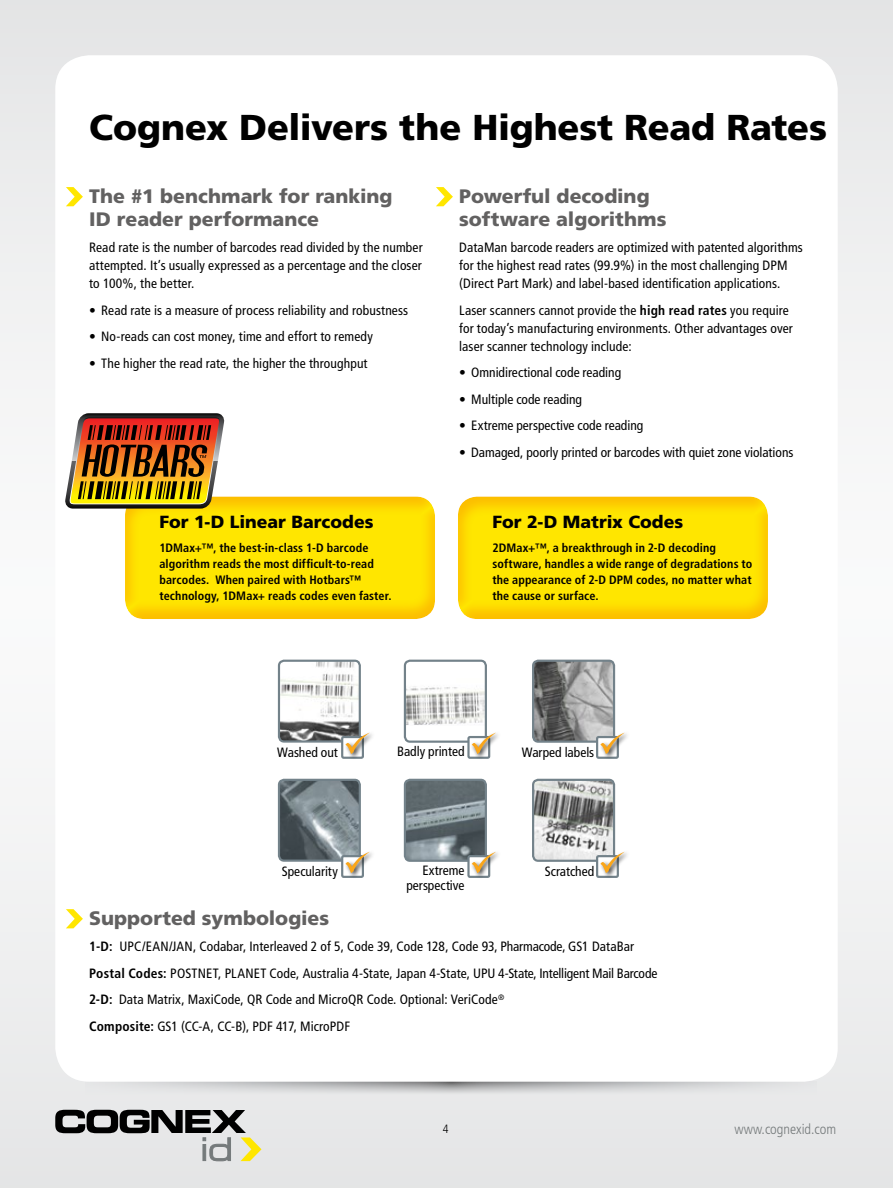
<style>
.page{position:relative;width:893px;height:1188px;background:#fff}
.page>*{position:absolute;margin:0;border:0;box-sizing:border-box;transform-origin:0 0}
.t1{font:900 36px "Frutiger LT Std";letter-spacing:-.005em;color:#000}
.t2{font:900 19.5px/22.5px "Frutiger LT Std";color:#626161}
.t3{font:900 17.55px "Frutiger LT Std";color:#000}
.t4{font:300 condensed 14.25px "Frutiger LT Std";color:#757a7b}
.t5{font:condensed 13.5px/18px "Frutiger LT Std";letter-spacing:.005em;color:#000}
.t6{font:700 condensed 12.15px/16.2px "Frutiger LT Std";letter-spacing:.005em;color:#000}
.t7{font:300 condensed 12px "Frutiger LT Std";color:#000}
.s1{font-weight:700}
</style>
<div class="page">
<div style="left:0;top:0;width:893px;height:1188px;background:linear-gradient(to bottom,#f0f0f1,#f1f1f2)"></div>
<svg style="left:85px;top:1082px;width:732px;height:21px;background:#dadadb"></svg>
<div style="left:55px;top:55px;width:783px;height:1027px;background:#fff;border-radius:34px"></div>
<svg style="left:55px;top:1110px;width:206px;height:52px;background:#a7a7a3"></svg>
<svg style="left:66px;top:187px;width:17px;height:19px"></svg>
<svg style="left:436px;top:187px;width:17px;height:19px"></svg>
<svg style="left:66px;top:909px;width:17px;height:19px"></svg>
<div style="left:124px;top:495px;width:313px;height:124px;background:#faa61a;opacity:.5"></div>
<div style="left:457px;top:495px;width:313px;height:124px;background:#faa61a;opacity:.5"></div>
<svg style="left:65px;top:413px;width:160px;height:96px;background:#9d662e"></svg>
<img style="left:533px;top:661px;width:81px;height:79px">
<div style="left:532px;top:660px;width:83px;height:83px;border:2px solid #73828a;border-radius:5px"></div>
<img style="left:405px;top:661px;width:81px;height:64px">
<div style="left:404px;top:660px;width:83px;height:83px;border:2px solid #73828a;border-radius:5px"></div>
<img style="left:279px;top:661px;width:81px;height:79px">
<div style="left:278px;top:660px;width:83px;height:83px;border:2px solid #73828a;border-radius:5px"></div>
<div style="left:341px;top:736px;width:23px;height:23px;border:2px solid #73828a;border-radius:2px"></div>
<div style="left:343px;top:731px;width:33px;height:29px;background:#000;opacity:.75"></div>
<svg style="left:345px;top:733px;width:25px;height:21px"></svg>
<div style="left:467px;top:736px;width:23px;height:23px;border:2px solid #73828a;border-radius:2px"></div>
<div style="left:470px;top:731px;width:32px;height:29px;background:#000;opacity:.75"></div>
<svg style="left:472px;top:733px;width:24px;height:21px"></svg>
<div style="left:596px;top:736px;width:23px;height:23px;border:2px solid #73828a;border-radius:2px"></div>
<div style="left:598px;top:731px;width:33px;height:29px;background:#000;opacity:.75"></div>
<svg style="left:600px;top:733px;width:25px;height:21px"></svg>
<img style="left:533px;top:780px;width:81px;height:79px">
<div style="left:532px;top:779px;width:83px;height:83px;border:2px solid #73828a;border-radius:5px"></div>
<img style="left:405px;top:780px;width:81px;height:81px">
<div style="left:404px;top:779px;width:83px;height:83px;border:2px solid #73828a;border-radius:5px"></div>
<img style="left:279px;top:780px;width:81px;height:79px">
<div style="left:278px;top:779px;width:83px;height:83px;border:2px solid #73828a;border-radius:5px"></div>
<div style="left:341px;top:855px;width:23px;height:23px;border:2px solid #73828a;border-radius:2px"></div>
<div style="left:343px;top:850px;width:33px;height:30px;background:#000;opacity:.75"></div>
<svg style="left:345px;top:852px;width:25px;height:21px"></svg>
<div style="left:467px;top:855px;width:23px;height:23px;border:2px solid #73828a;border-radius:2px"></div>
<div style="left:470px;top:850px;width:32px;height:30px;background:#000;opacity:.75"></div>
<svg style="left:472px;top:852px;width:24px;height:21px"></svg>
<div style="left:596px;top:855px;width:23px;height:23px;border:2px solid #73828a;border-radius:2px"></div>
<div style="left:598px;top:850px;width:33px;height:30px;background:#000;opacity:.75"></div>
<svg style="left:600px;top:852px;width:25px;height:21px"></svg>
<h1 class="t1" style="left:89px;top:106px;width:739px">Cognex Delivers the Highest Read Rates</h1>
<h2 class="t2" style="left:89px;top:185px;width:305px">The #1 benchmark for ranking<br>ID reader performance</h2>
<p class="t5" style="left:89px;top:239px;width:335px;text-align:justify">Read rate is the number of barcodes read divided by the number attempted. It’s usually expressed as a percentage and the closer to 100%, the better.</p>
<p class="t5" style="left:89px;top:301px;width:320px">• Read rate is a measure of process reliability and robustness</p>
<p class="t5" style="left:89px;top:328px;width:285px">• No-reads can cost money, time and effort to remedy</p>
<p class="t5" style="left:89px;top:354px;width:280px">• The higher the read rate, the higher the throughput</p>
<p class="t3" style="left:159px;top:511px;width:216px">For 1-D Linear Barcodes</p>
<p class="t6" style="left:159px;top:539px;width:234px">1DMax+™, the best-in-class 1-D barcode algorithm reads the most difficult-to-read barcodes. When paired with Hotbars™ technology, 1DMax+ reads codes even faster.</p>
<h2 class="t2" style="left:459px;top:185px;width:209px">Powerful decoding software algorithms</h2>
<p class="t5" style="left:459px;top:239px;width:345px">DataMan barcode readers are optimized with patented algorithms for the highest read rates (99.9%) in the most challenging DPM (Direct Part Mark) and label-based identification applications.</p>
<p class="t5" style="left:459px;top:301px;width:335px">Laser scanners cannot provide the <span class="s1">high read rates</span> you require for today’s manufacturing environments. Other advantages over laser scanner technology include:</p>
<p class="t5" style="left:459px;top:364px;width:163px">• Omnidirectional code reading</p>
<p class="t5" style="left:459px;top:390px;width:124px">• Multiple code reading</p>
<p class="t5" style="left:459px;top:417px;width:186px">• Extreme perspective code reading</p>
<p class="t5" style="left:459px;top:443px;width:336px">• Damaged, poorly printed or barcodes with quiet zone violations</p>
<p class="t3" style="left:492px;top:511px;width:192px">For 2-D Matrix Codes</p>
<p class="t6" style="left:492px;top:539px;width:261px">2DMax+™, a breakthrough in 2-D decoding software, handles a wide range of degradations to the appearance of 2-D DPM codes, no matter what the cause or surface.</p>
<p class="t5" style="left:277px;top:743px;width:62px">Washed out</p>
<p class="t5" style="left:397px;top:742px;width:69px">Badly printed</p>
<p class="t5" style="left:522px;top:743px;width:74px">Warped labels</p>
<p class="t5" style="left:282px;top:862px;width:58px">Specularity</p>
<p class="t5" style="left:422px;top:861px;width:44px">Extreme</p>
<p class="t5" style="left:545px;top:862px;width:51px">Scratched</p>
<p class="t5" style="left:406px;top:876px;width:60px">perspective</p>
<h2 class="t2" style="left:89px;top:907px;width:241px">Supported symbologies</h2>
<p class="t5" style="left:89px;top:934px;width:570px;line-height:26.5px"><span class="s1">1-D:</span> UPC/EAN/JAN, Codabar, Interleaved 2 of 5, Code 39, Code 128, Code 93, Pharmacode, GS1 DataBar <span class="s1">Postal Codes:</span> POSTNET, PLANET Code, Australia 4-State, Japan 4-State, UPU 4-State, Intelligent Mail Barcode <span class="s1">2-D:</span> Data Matrix, MaxiCode, QR Code and MicroQR Code. Optional: VeriCode<sup>®<br></sup><span class="s1">Composite:</span> GS1 (CC-A, CC-B), PDF 417, MicroPDF</p>
<p class="t7" style="left:443px;top:1122px;width:7px">4</p>
<p class="t4" style="left:734px;top:1121px;width:103px">www.cognexid.com</p>
</div>
